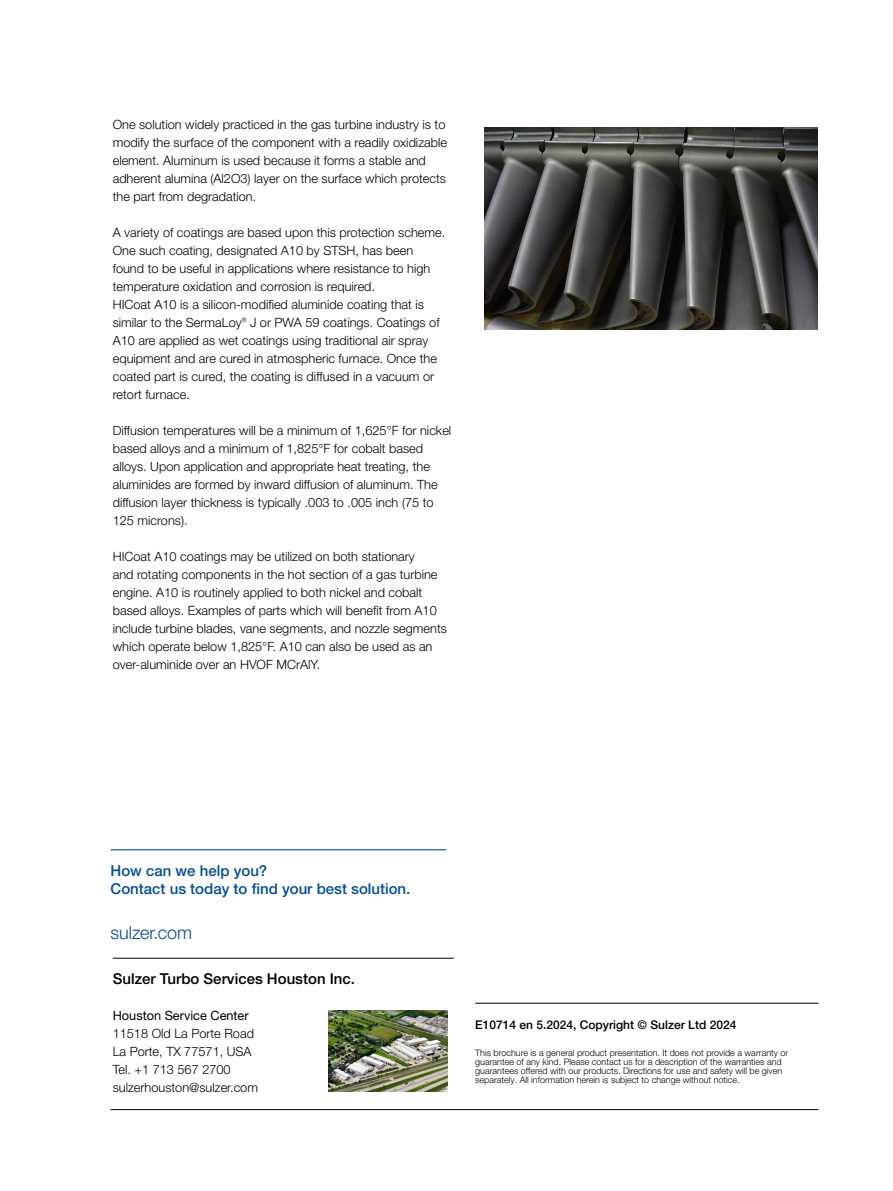
<style>
.page{position:relative;width:893px;height:1191px;background:#fff}
.page>*{position:absolute;margin:0;border:0;box-sizing:border-box;transform-origin:0 0}
.t1{font:300 18px "Helvetica Neue LT Pro";color:#004d9d}
.t2{font:500 15px/18px "Helvetica Neue LT Pro";color:#004d9d}
.t3{font:500 15px "Helvetica Neue LT Pro";color:#000}
.t4{font:300 12.75px/18px "Helvetica Neue LT Pro";color:#000}
.t5{font:12.75px "Helvetica Neue LT Pro";color:#000}
.t6{font:500 12px "Helvetica Neue LT Pro";color:#000}
.t7{font:300 9px/9px "Helvetica Neue LT Pro";color:#000}
</style>
<div class="page">
<img style="left:485px;top:128px;width:332px;height:201px">
<hr style="left:111px;top:849px;width:335px;height:1px;background:#004d9d">
<hr style="left:475px;top:1003px;width:344px;height:1px;background:#000">
<hr style="left:113px;top:958px;width:341px;height:1px;background:#000">
<hr style="left:111px;top:1109px;width:708px;height:1px;background:#000">
<img style="left:329px;top:1010px;width:118px;height:81px">
<p class="t4" style="left:113px;top:115px;width:336px">One solution widely practiced in the gas turbine industry is to modify the surface of the component with a readily oxidizable element. Aluminum is used because it forms a stable and adherent alumina (Al2O3) layer on the surface which protects the part from degradation.</p>
<p class="t4" style="left:113px;top:223px;width:334px">A variety of coatings are based upon this protection scheme.<br>One such coating, designated A10 by STSH, has been found to be useful in applications where resistance to high temperature oxidation and corrosion is required.<br>HICoat A10 is a silicon-modified aluminide coating that is similar to the SermaLoy<sup>®</sup> J or PWA 59 coatings. Coatings of A10 are applied as wet coatings using traditional air spray equipment and are cured in atmospheric furnace. Once the coated part is cured, the coating is diffused in a vacuum or retort furnace.</p>
<p class="t4" style="left:113px;top:421px;width:340px">Diffusion temperatures will be a minimum of 1,625°F for nickel based alloys and a minimum of 1,825°F for cobalt based alloys. Upon application and appropriate heat treating, the aluminides are formed by inward diffusion of aluminum. The diffusion layer thickness is typically .003 to .005 inch (75 to 125 microns).</p>
<p class="t4" style="left:113px;top:547px;width:336px">HICoat A10 coatings may be utilized on both stationary<br>and rotating components in the hot section of a gas turbine engine. A10 is routinely applied to both nickel and cobalt based alloys. Examples of parts which will benefit from A10 include turbine blades, vane segments, and nozzle segments which operate below 1,825°F. A10 can also be used as an over-aluminide over an HVOF MCrAlY.</p>
<p class="t2" style="left:111px;top:861px;width:301px">How can we help you?<br>Contact us today to find your best solution.</p>
<h1 class="t1" style="left:111px;top:921px;width:83px">sulzer.com</h1>
<p class="t3" style="left:113px;top:969px;width:244px">Sulzer Turbo Services Houston Inc.</p>
<p class="t5" style="left:113px;top:1007px;width:138px">Houston Service Center</p>
<p class="t4" style="left:113px;top:1024px;width:147px">11518 Old La Porte Road<br>La Porte, TX 77571, USA<br>Tel. +1 713 567 2700 sulzerhouston@sulzer.com</p>
<p class="t6" style="left:475px;top:1017px;width:263px">E10714 en 5.2024, Copyright © Sulzer Ltd 2024</p>
<p class="t7" style="left:475px;top:1048px;width:315px">This brochure is a general product presentation. It does not provide a warranty or guarantee of any kind. Please contact us for a description of the warranties and guarantees offered with our products. Directions for use and safety will be given separately. All information herein is subject to change without notice.</p>
</div>
